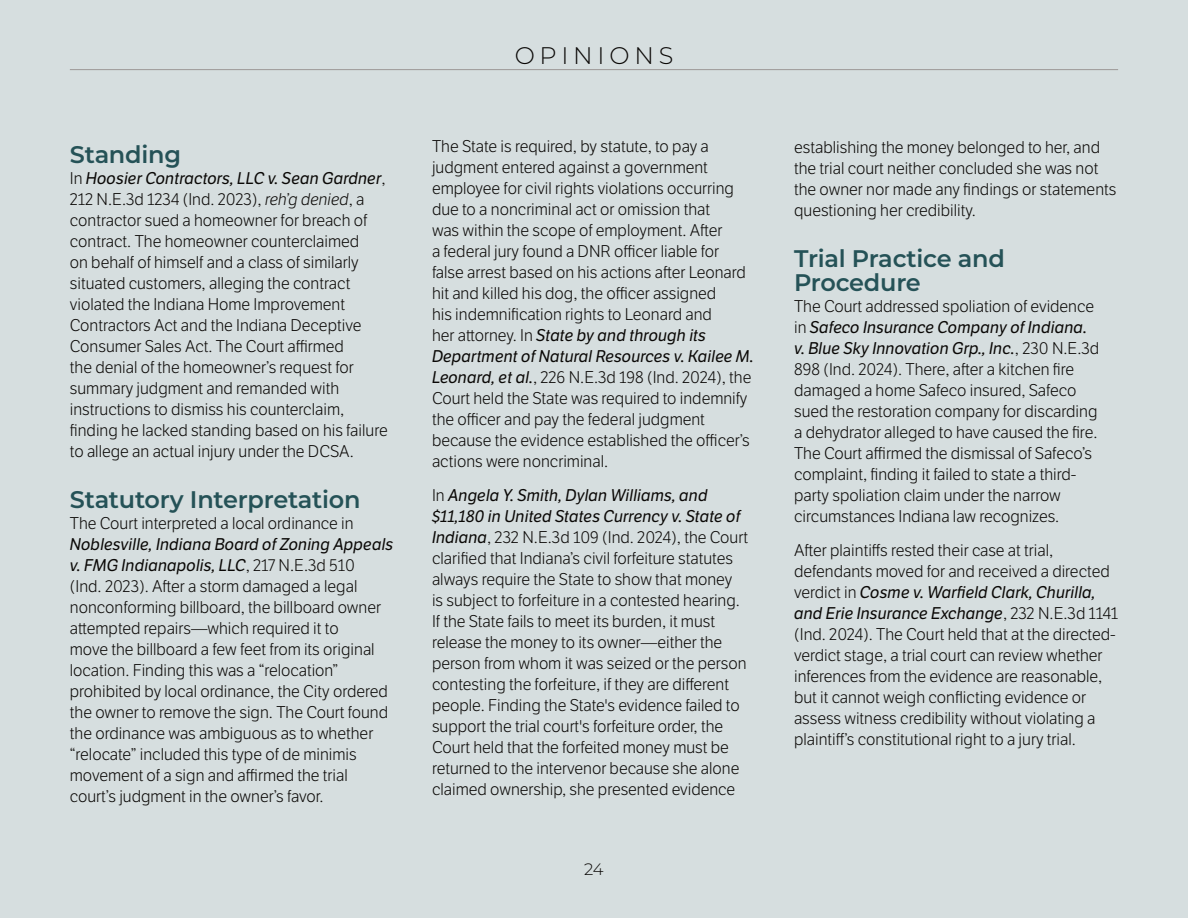
<style>
.page{position:relative;width:1188px;height:918px;background:#d6dedf}
.page>*{position:absolute;margin:0;border:0;box-sizing:border-box;transform-origin:0 0}
.Heading_2{font:600 24px/24px "Montserrat";letter-spacing:-.01em;color:#255257}
.t1{font:300 24px "Montserrat";letter-spacing:.2em;color:#0a0806}
.t2{font:300 16.5px/21px "LFT Etica";color:#0a0806}
.t3{font:300 16.5px "Montserrat";color:#0a0806}
.s1{font-weight:400;font-style:italic}
.s2{font-style:italic}
</style>
<div class="page">
<hr style="left:70px;top:69px;width:1048px;height:1px;background:#9c9897">
<p class="Heading_2" style="left:70px;top:141px;width:113px">Standing</p>
<p class="t2" style="left:70px;top:168px;width:319px">In <span class="s1">Hoosier Contractors, LLC v. Sean Gardner</span>, 212 N.E.3d 1234 (Ind. 2023), <span class="s2">reh’g denied</span>, a contractor sued a homeowner for breach of contract. The homeowner counterclaimed<br>on behalf of himself and a class of similarly situated customers, alleging the contract violated the Indiana Home Improvement Contractors Act and the Indiana Deceptive Consumer Sales Act. The Court affirmed<br>the denial of the homeowner’s request for summary judgment and remanded with instructions to dismiss his counterclaim, finding he lacked standing based on his failure to allege an actual injury under the DCSA.</p>
<p class="Heading_2" style="left:70px;top:486px;width:292px">Statutory Interpretation</p>
<p class="t2" style="left:70px;top:513px;width:325px">The Court interpreted a local ordinance in <span class="s1">Noblesville, Indiana Board of Zoning Appeals v. FMG Indianapolis, LLC</span>, 217 N.E.3d 510<br>(Ind. 2023). After a storm damaged a legal nonconforming billboard, the billboard owner attempted repairs—which required it to<br>move the billboard a few feet from its original location. Finding this was a “relocation” prohibited by local ordinance, the City ordered the owner to remove the sign. The Court found the ordinance was ambiguous as to whether “relocate” included this type of de minimis movement of a sign and affirmed the trial court’s judgment in the owner’s favor.</p>
<h1 class="t1" style="left:515px;top:39px;width:160px">OPINIONS</h1>
<p class="t2" style="left:432px;top:136px;width:323px">The State is required, by statute, to pay a judgment entered against a government employee for civil rights violations occurring due to a noncriminal act or omission that<br>was within the scope of employment. After<br>a federal jury found a DNR officer liable for false arrest based on his actions after Leonard hit and killed his dog, the officer assigned<br>his indemnification rights to Leonard and<br>her attorney. In <span class="s1">State by and through its Department of Natural Resources v. Kailee M.<br>Leonard, et al.</span>, 226 N.E.3d 198 (Ind. 2024), the Court held the State was required to indemnify the officer and pay the federal judgment because the evidence established the officer’s actions were noncriminal.</p>
<p class="t2" style="left:432px;top:486px;width:318px">In <span class="s1">Angela Y. Smith, Dylan Williams, and $11,180 in United States Currency v. State of Indiana</span>, 232 N.E.3d 109 (Ind. 2024), the Court clarified that Indiana’s civil forfeiture statutes always require the State to show that money<br>is subject to forfeiture in a contested hearing.<br>If the State fails to meet its burden, it must release the money to its owner—either the person from whom it was seized or the person contesting the forfeiture, if they are different people. Finding the State's evidence failed to support the trial court's forfeiture order, the Court held that the forfeited money must be returned to the intervenor because she alone claimed ownership, she presented evidence</p>
<p class="t3" style="left:584px;top:858px;width:21px">24</p>
<p class="t2" style="left:794px;top:137px;width:324px">establishing the money belonged to her, and the trial court neither concluded she was not the owner nor made any findings or statements questioning her credibility.</p>
<p class="Heading_2" style="left:794px;top:245px;width:212px">Trial Practice and<br>Procedure</p>
<p class="t2" style="left:794px;top:296px;width:307px">The Court addressed spoliation of evidence in <span class="s1">Safeco Insurance Company of Indiana. v. Blue Sky Innovation Grp., Inc.</span>, 230 N.E.3d 898 (Ind. 2024). There, after a kitchen fire damaged a home Safeco insured, Safeco sued the restoration company for discarding a dehydrator alleged to have caused the fire.<br>The Court affirmed the dismissal of Safeco’s complaint, finding it failed to state a third&shy;party spoliation claim under the narrow circumstances Indiana law recognizes.</p>
<p class="t2" style="left:794px;top:540px;width:325px">After plaintiffs rested their case at trial, defendants moved for and received a directed verdict in <span class="s1">Cosme v. Warfield Clark, Churilla, and Erie Insurance Exchange</span>, 232 N.E.3d 1141 (Ind. 2024). The Court held that at the directed&shy;verdict stage, a trial court can review whether inferences from the evidence are reasonable, but it cannot weigh conflicting evidence or assess witness credibility without violating a plaintiff’s constitutional right to a jury trial.</p>
</div>
